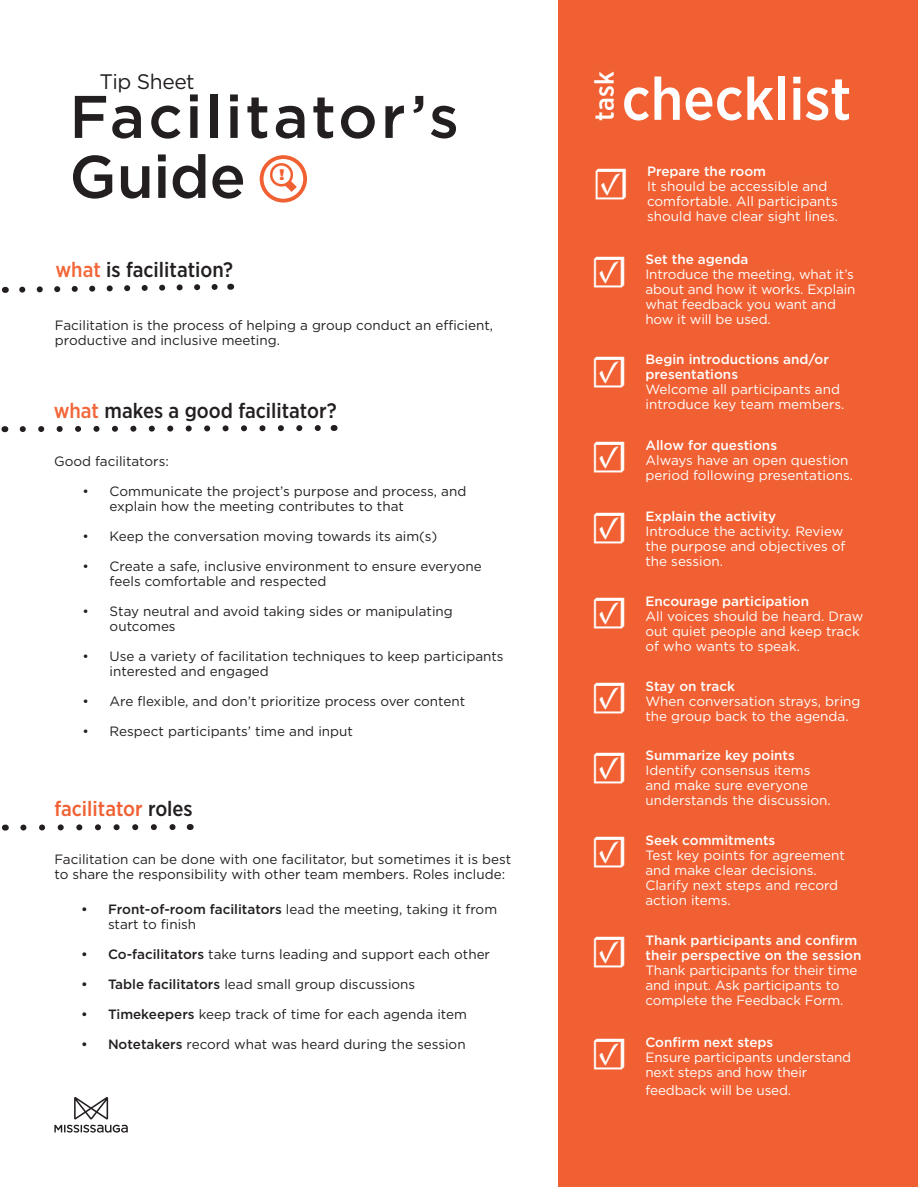
<style>
.page{position:relative;width:918px;height:1188px;background:#fff}
.page>*{position:absolute;margin:0;border:0;box-sizing:border-box;transform-origin:0 0}
.t1{font:500 60px/60px "Gotham";letter-spacing:.045em;color:#231f20}
.t2{font:500 60px "Gotham Narrow";color:#fff}
.t3{font:700 45px "Minion Pro";color:#fff}
.t4{font:500 27px "Gotham Narrow";color:#fff}
.t5{font:500 21px "Gotham Narrow";color:#231f20}
.t6{font:500 21px "Gotham Narrow";color:#f16032}
.t7{font:21px "Gotham";letter-spacing:-.025em;color:#231f20}
.t8{font:15.3px "Gotham Ultra";color:#f16032}
.t9{font:13.5px/15px "Gotham";color:#231f20}
.t10{font:13.5px/15px "Gotham";color:#fff}
.t11{font:500 13.5px/15px "Gotham";color:#fff}
.s1{color:#f26638}
.s2{color:#231f20}
.s3{font-weight:500}
</style>
<div class="page">
<div style="left:558px;top:0;width:360px;height:1187px;background:#f16032"></div>
<svg style="left:54px;top:1097px;width:74px;height:36px"></svg>
<svg style="left:19px;top:283px;width:212px;height:10px"></svg>
<svg style="left:262px;top:157px;width:43px;height:44px"></svg>
<div style="left:260px;top:155px;width:47px;height:47px;border:4px solid #f16032;border-radius:50%"></div>
<svg style="left:277px;top:172px;width:28px;height:27px"></svg>
<div style="left:271px;top:164px;width:21px;height:21px;background:#fff;border-radius:50%"></div>
<div style="left:270px;top:163px;width:23px;height:23px;border:3px solid #f16032;border-radius:50%"></div>
<svg style="left:19px;top:425px;width:316px;height:8px"></svg>
<svg style="left:20px;top:824px;width:171px;height:7px"></svg>
<p class="t7" style="left:99px;top:68px;width:97px">Tip Sheet</p>
<p class="t1" style="left:69px;top:86px;width:391px">Facilitator’s<br>Guide</p>
<p class="t8" style="left:279px;top:166px;width:6px">!</p>
<p class="t5" style="left:55px;top:256px;width:179px"><span class="s1">what</span> is facilitation?</p>
<p class="t9" style="left:55px;top:317px;width:440px">Facilitation is the process of helping a group conduct an efficient, productive and inclusive meeting.</p>
<p class="t5" style="left:54px;top:397px;width:284px"><span class="s1">what</span> makes a good facilitator?</p>
<p class="t9" style="left:54px;top:454px;width:116px">Good facilitators:</p>
<p class="t9" style="left:110px;top:484px;width:358px;text-indent:-27px">• Communicate the project’s purpose and process, and explain how the meeting contributes to that</p>
<p class="t9" style="left:83px;top:529px;width:356px">• Keep the conversation moving towards its aim(s)</p>
<p class="t9" style="left:110px;top:559px;width:374px;text-indent:-27px">• Create a safe, inclusive environment to ensure everyone feels comfortable and respected</p>
<p class="t9" style="left:110px;top:604px;width:345px;text-indent:-27px">• Stay neutral and avoid taking sides or manipulating outcomes</p>
<p class="t9" style="left:110px;top:649px;width:396px;text-indent:-27px">• Use a variety of facilitation techniques to keep participants interested and engaged</p>
<p class="t9" style="left:83px;top:694px;width:384px">• Are flexible, and don’t prioritize process over content</p>
<p class="t9" style="left:83px;top:724px;width:272px">• Respect participants’ time and input</p>
<p class="t6" style="left:54px;top:795px;width:140px">facilitator <span class="s2">roles</span></p>
<p class="t9" style="left:54px;top:851px;width:458px">Facilitation can be done with one facilitator, but sometimes it is best to share the responsibility with other team members. Roles include:</p>
<p class="t9" style="left:108px;top:901px;width:391px;text-indent:-27px"><span class="s3">• Front-of-room facilitators</span> lead the meeting, taking it from start to finish</p>
<p class="t9" style="left:81px;top:946px;width:411px"><span class="s3">• Co-facilitators</span> take turns leading and support each other</p>
<p class="t9" style="left:81px;top:976px;width:336px"><span class="s3">• Table facilitators</span> lead small group discussions</p>
<p class="t9" style="left:81px;top:1006px;width:388px"><span class="s3">• Timekeepers</span> keep track of time for each agenda item</p>
<p class="t9" style="left:81px;top:1036px;width:386px"><span class="s3">• Notetakers</span> record what was heard during the session</p>
<p class="t4" style="left:587px;top:121px;width:50px;rotate:-90deg">task</p>
<p class="t2" style="left:622px;top:61px;width:231px">checklist</p>
<p class="t3" style="left:592px;top:151px;width:40px">☑</p>
<p class="t11" style="left:647px;top:164px;width:121px">Prepare the room</p>
<p class="t10" style="left:647px;top:179px;width:193px">It should be accessible and comfortable. All participants should have clear sight lines.</p>
<p class="t3" style="left:591px;top:239px;width:40px">☑</p>
<p class="t11" style="left:645px;top:252px;width:105px">Set the agenda</p>
<p class="t10" style="left:645px;top:267px;width:212px">Introduce the meeting, what it’s about and how it works. Explain what feedback you want and how it will be used.</p>
<p class="t3" style="left:591px;top:339px;width:40px">☑</p>
<p class="t11" style="left:645px;top:352px;width:185px">Begin introductions and/or presentations</p>
<p class="t10" style="left:645px;top:382px;width:201px">Welcome all participants and introduce key team members.</p>
<p class="t3" style="left:591px;top:425px;width:40px">☑</p>
<p class="t11" style="left:645px;top:438px;width:133px">Allow for questions</p>
<p class="t10" style="left:645px;top:453px;width:205px">Always have an open question</p>
<p class="t10" style="left:645px;top:468px;width:209px">period following presentations.</p>
<p class="t3" style="left:591px;top:496px;width:40px">☑</p>
<p class="t11" style="left:645px;top:508px;width:132px">Explain the activity</p>
<p class="t10" style="left:645px;top:523px;width:202px">Introduce the activity. Review the purpose and objectives of the session.</p>
<p class="t3" style="left:591px;top:581px;width:40px">☑</p>
<p class="t11" style="left:645px;top:593px;width:165px">Encourage participation</p>
<p class="t10" style="left:645px;top:608px;width:220px">All voices should be heard. Draw out quiet people and keep track of who wants to speak.</p>
<p class="t3" style="left:591px;top:666px;width:40px">☑</p>
<p class="t3" style="left:591px;top:736px;width:40px">☑</p>
<p class="t11" style="left:645px;top:678px;width:91px">Stay on track</p>
<p class="t10" style="left:645px;top:693px;width:217px">When conversation strays, bring</p>
<p class="t10" style="left:645px;top:708px;width:205px">the group back to the agenda.</p>
<p class="t11" style="left:645px;top:748px;width:151px">Summarize key points</p>
<p class="t10" style="left:645px;top:763px;width:187px">Identify consensus items and make sure everyone understands the discussion.</p>
<p class="t3" style="left:591px;top:820px;width:40px">☑</p>
<p class="t11" style="left:645px;top:833px;width:131px">Seek commitments</p>
<p class="t10" style="left:645px;top:848px;width:201px">Test key points for agreement and make clear decisions.<br>Clarify next steps and record action items.</p>
<p class="t3" style="left:591px;top:920px;width:40px">☑</p>
<p class="t11" style="left:645px;top:933px;width:218px">Thank participants and confirm their perspective on the session</p>
<p class="t10" style="left:645px;top:963px;width:213px">Thank participants for their time and input. Ask participants to complete the Feedback Form.</p>
<p class="t3" style="left:591px;top:1022px;width:40px">☑</p>
<p class="t11" style="left:645px;top:1035px;width:129px">Confirm next steps</p>
<p class="t10" style="left:645px;top:1049px;width:207px">Ensure participants understand next steps and how their</p>
<p class="t10" style="left:645px;top:1082px;width:147px">feedback will be used.</p>
</div>
